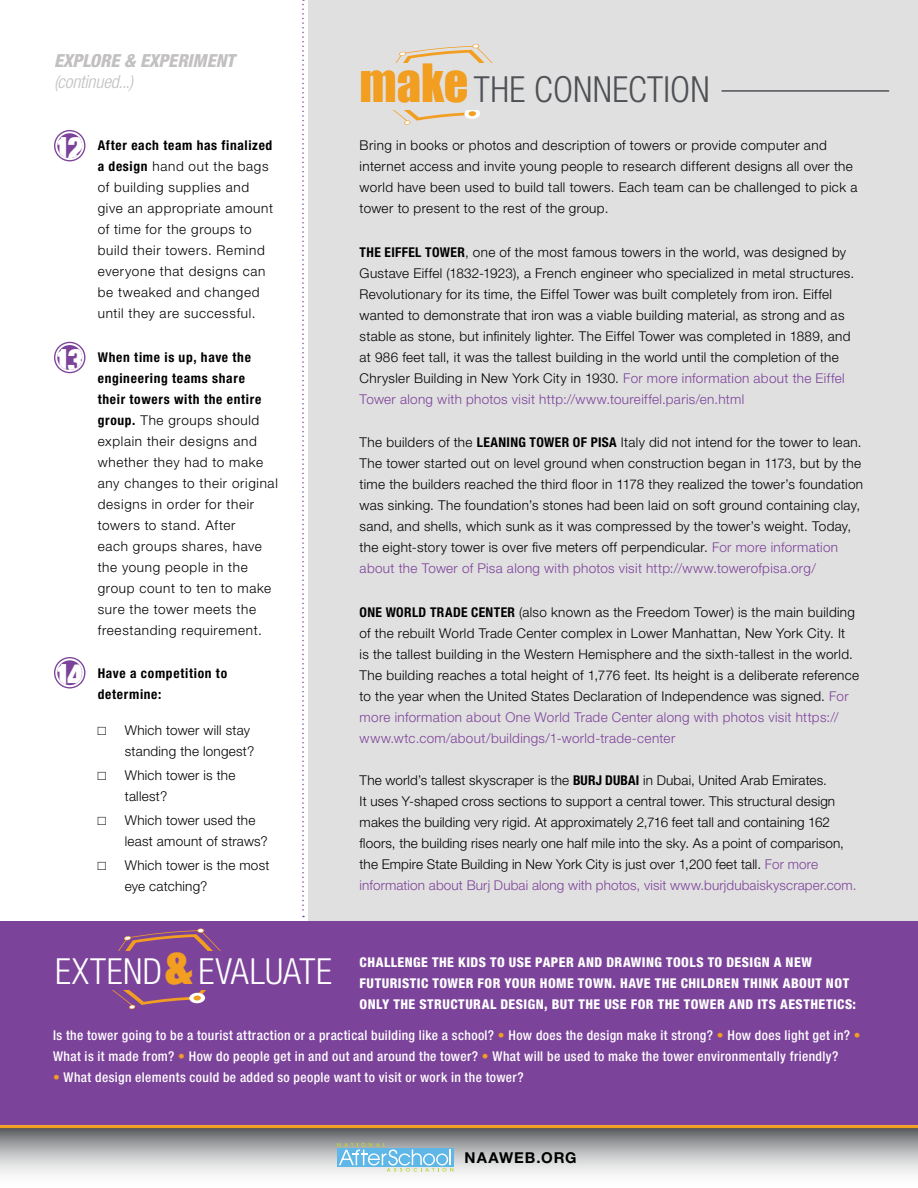
<style>
.page{position:relative;width:918px;height:1188px;background:#fff}
.page>*{position:absolute;margin:0;border:0;box-sizing:border-box;transform-origin:0 0}
.t1{font:300 condensed 36px "Helvetica Neue LT Std";letter-spacing:.005em;color:#4e5155}
.t2{font:300 condensed 36px "Helvetica Neue LT Std";letter-spacing:.015em;color:#fff}
.t3{font:900 condensed 32.4px "Helvetica Neue LT Std";color:#fff}
.t4{font:italic 800 condensed 18px "Helvetica Neue LT Std";letter-spacing:-.015em;color:#c2c0c1}
.t5{font:italic 300 condensed 18px "Helvetica Neue LT Std";letter-spacing:-.005em;color:#c2c0c1}
.t6{font:700 15px "Helvetica Neue LT Std";letter-spacing:.06em;color:#000}
.t7{font:300 13.5px/21px "Helvetica Neue LT Std";letter-spacing:.025em;color:#000}
.t8{font:300 13.5px/21px "Helvetica Neue LT Std";letter-spacing:.05em;color:#000}
.t9{font:500 condensed 13.5px/21px "Helvetica Neue LT Std";letter-spacing:.03em;color:#fff}
.t10{font:800 condensed 13.5px/21px "Helvetica Neue LT Std";letter-spacing:.035em;color:#fff}
.t11{font:700 condensed 13.5px/21px "Helvetica Neue LT Std";letter-spacing:.05em;color:#000}
.s1{font-weight:700;font-stretch:condensed}
.s2{font-family:"Courier New";font-weight:400}
.s3{font-family:"Impact";font-weight:400;font-stretch:normal;font-size:48.45px;color:#f19e21}
.s4{color:#7c439a}
.s5{color:#f19e21}
</style>
<div class="page">
<div style="left:309px;top:0;width:609px;height:921px;background:#e1e0e0"></div>
<svg style="left:0;top:1128px;width:918px;height:46px"></svg>
<hr style="left:0;top:1125px;width:918px;height:3px;background:#f19e21">
<svg style="left:337px;top:1143px;width:116px;height:29px"></svg>
<hr style="left:722px;top:90px;width:167px;height:2px;background:#4e5155">
<svg style="left:393px;top:44px;width:100px;height:81px"></svg>
<div style="left:368px;top:63px;width:145px;height:47px;background:#e1e0e0"></div>
<div style="left:0;top:921px;width:918px;height:204px;background:#7c439a"></div>
<svg style="left:112px;top:928px;width:109px;height:82px"></svg>
<div style="left:53px;top:952px;width:109px;height:38px;background:#7c439a"></div>
<div style="left:199px;top:952px;width:203px;height:38px;background:#7c439a"></div>
<div style="left:54px;top:130px;width:31px;height:31px;border:1px solid #7c439a;border-radius:50%"></div>
<div style="left:57px;top:133px;width:25px;height:25px;background:#7c439a;border-radius:50%"></div>
<div style="left:54px;top:342px;width:31px;height:31px;border:1px solid #7c439a;border-radius:50%"></div>
<div style="left:57px;top:345px;width:25px;height:25px;background:#7c439a;border-radius:50%"></div>
<div style="left:54px;top:657px;width:31px;height:31px;border:1px solid #7c439a;border-radius:50%"></div>
<div style="left:57px;top:660px;width:25px;height:25px;background:#7c439a;border-radius:50%"></div>
<svg style="left:302px;top:0;width:2px;height:917px"></svg>
<h3 class="t4" style="left:54px;top:49px;width:182px">EXPLORE &amp; EXPERIMENT</h3>
<h3 class="t5" style="left:54px;top:71px;width:81px">(continued...)</h3>
<h2 class="t3" style="left:54px;top:128px;width:32px">12</h2>
<h2 class="t3" style="left:54px;top:339px;width:32px">13</h2>
<h2 class="t3" style="left:54px;top:655px;width:32px">14</h2>
<p class="t8" style="left:98px;top:135px;width:177px"><span class="s1">After each team has finalized a design</span> hand out the bags of building supplies and give an appropriate amount of time for the groups to build their towers. Remind everyone that designs can be tweaked and changed until they are successful.</p>
<p class="t8" style="left:98px;top:346px;width:182px"><span class="s1">When time is up, have the engineering teams share<br>their towers with the entire group.</span> The groups should explain their designs and whether they had to make any changes to their original designs in order for their towers to stand. After<br>each groups shares, have the young people in the group count to ten to make sure the tower meets the freestanding requirement.</p>
<p class="t11" style="left:98px;top:663px;width:131px">Have a competition to determine:</p>
<p class="t7" style="left:125px;top:720px;width:131px;text-indent:-27px"><span class="s2">□</span> Which tower will stay standing the longest?</p>
<p class="t7" style="left:125px;top:765px;width:112px;text-indent:-27px"><span class="s2">□</span> Which tower is the tallest?</p>
<p class="t7" style="left:125px;top:810px;width:145px;text-indent:-27px"><span class="s2">□</span> Which tower used the least amount of straws?</p>
<p class="t7" style="left:125px;top:855px;width:146px;text-indent:-27px"><span class="s2">□</span> Which tower is the most eye catching?</p>
<h1 class="t2" style="left:55px;top:950px;width:278px">EXTEND<span class="s3">&amp;</span>EVALUATE</h1>
<h1 class="t1" style="left:360px;top:69px;width:352px"><span class="s3">make</span>THE CONNECTION</h1>
<p class="t7" style="left:360px;top:135px;width:499px">Bring in books or photos and description of towers or provide computer and internet access and invite young people to research different designs all over the world have been used to build tall towers. Each team can be challenged to pick a tower to present to the rest of the group.</p>
<p class="t7" style="left:360px;top:241px;width:496px"><span class="s1">THE EIFFEL TOWER</span>, one of the most famous towers in the world, was designed by Gustave Eiffel (1832-1923), a French engineer who specialized in metal structures.<br>Revolutionary for its time, the Eiffel Tower was built completely from iron. Eiffel wanted to demonstrate that iron was a viable building material, as strong and as stable as stone, but infinitely lighter. The Eiffel Tower was completed in 1889, and at 986 feet tall, it was the tallest building in the world until the completion of the Chrysler Building in New York City in 1930. <span class="s4">For more information about the Eiffel Tower along with photos visit http://www.toureiffel.paris/en.html</span></p>
<p class="t7" style="left:360px;top:432px;width:505px">The builders of the <span class="s1">LEANING TOWER OF PISA</span> Italy did not intend for the tower to lean.<br>The tower started out on level ground when construction began in 1173, but by the time the builders reached the third floor in 1178 they realized the tower’s foundation was sinking. The foundation’s stones had been laid on soft ground containing clay, sand, and shells, which sunk as it was compressed by the tower’s weight. Today, the eight-story tower is over five meters off perpendicular. <span class="s4">For more information about the Tower of Pisa along with photos visit http://www.towerofpisa.org/</span></p>
<p class="t7" style="left:360px;top:601px;width:501px"><span class="s1">ONE WORLD TRADE CENTER</span> (also known as the Freedom Tower) is the main building of the rebuilt World Trade Center complex in Lower Manhattan, New York City. It<br>is the tallest building in the Western Hemisphere and the sixth-tallest in the world.<br>The building reaches a total height of 1,776 feet. Its height is a deliberate reference to the year when the United States Declaration of Independence was signed. <span class="s4">For more information about One World Trade Center along with photos visit https:// www.wtc.com/about/buildings/1-world-trade-center</span></p>
<p class="t7" style="left:360px;top:769px;width:498px">The world’s tallest skyscraper is the <span class="s1">BURJ DUBAI</span> in Dubai, United Arab Emirates.<br>It uses Y-shaped cross sections to support a central tower. This structural design makes the building very rigid. At approximately 2,716 feet tall and containing 162 floors, the building rises nearly one half mile into the sky. As a point of comparison, the Empire State Building in New York City is just over 1,200 feet tall. <span class="s4">For more information about Burj Dubai along with photos, visit www.burjdubaiskyscraper.com.</span></p>
<p class="t10" style="left:360px;top:951px;width:498px">CHALLENGE THE KIDS TO USE PAPER AND DRAWING TOOLS TO DESIGN A NEW<br>FUTURISTIC TOWER FOR YOUR HOME TOWN. HAVE THE CHILDREN THINK ABOUT NOT<br>ONLY THE STRUCTURAL DESIGN, BUT THE USE FOR THE TOWER AND ITS AESTHETICS:</p>
<p class="t9" style="left:53px;top:1024px;width:809px">Is the tower going to be a tourist attraction or a practical building like a school? <span class="s5">•</span> How does the design make it strong? <span class="s5">•</span> How does light get in? <span class="s5">•<br></span>What is it made from? <span class="s5">•</span> How do people get in and out and around the tower? <span class="s5">•</span> What will be used to make the tower environmentally friendly?</p>
<p class="t9" style="left:53px;top:1066px;width:472px"><span class="s5">•</span> What design elements could be added so people want to visit or work in the tower?</p>
<p class="t6" style="left:465px;top:1148px;width:114px">NAAWEB.ORG</p>
</div>
